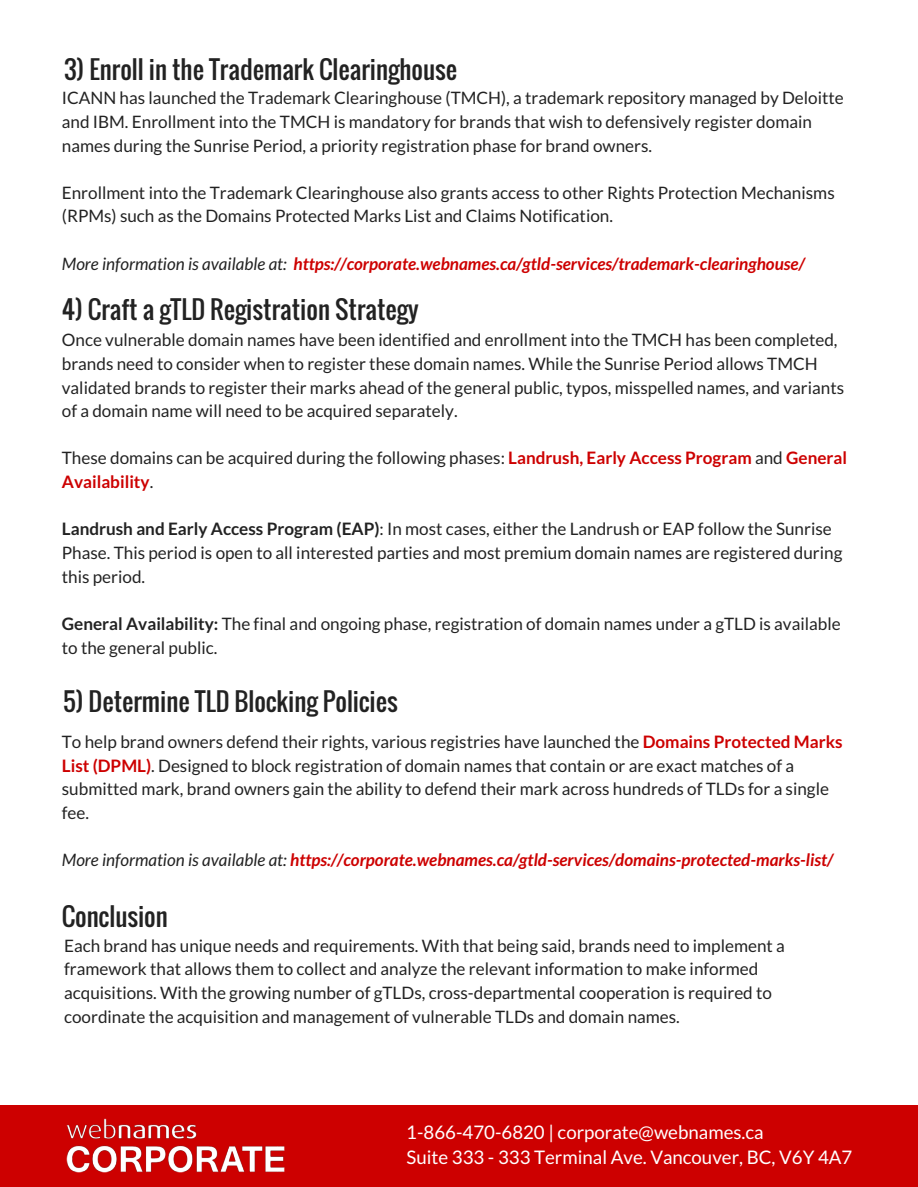
<style>
.page{position:relative;width:918px;height:1187px;background:#fff}
.page>*{position:absolute;margin:0;border:0;box-sizing:border-box;transform-origin:0 0}
.t1{font:24.9px "Oswald";color:#222}
.t2{font:18.75px/25.8px "Lato";color:#fff}
.t3{font:17.1px/23.7px "Lato";color:#222}
.t4{font:italic 700 17.1px "Lato";color:#cd0000}
.s1{font-weight:400;color:#222}
.s2{font-weight:700;color:#cd0000}
.s3{font-weight:700}
</style>
<div class="page">
<div style="left:0;top:1106px;width:918px;height:80px;background:#cd0000"></div>
<img style="left:66px;top:1118px;width:219px;height:55px">
<h1 class="t1" style="left:64px;top:50px;width:394px">3) Enroll in the Trademark Clearinghouse</h1>
<p class="t3" style="left:62px;top:86px;width:784px">ICANN has launched the Trademark Clearinghouse (TMCH), a trademark repository managed by Deloitte and IBM. Enrollment into the TMCH is mandatory for brands that wish to defensively register domain names during the Sunrise Period, a priority registration phase for brand owners.</p>
<p class="t3" style="left:62px;top:180px;width:774px">Enrollment into the Trademark Clearinghouse also grants access to other Rights Protection Mechanisms (RPMs) such as the Domains Protected Marks List and Claims Notification.</p>
<p class="t4" style="left:62px;top:253px;width:745px"><span class="s1">More information is available at:</span> https://corporate.webnames.ca/gtld-services/trademark-clearinghouse/</p>
<h1 class="t1" style="left:62px;top:291px;width:358px">4) Craft a gTLD Registration Strategy</h1>
<p class="t3" style="left:62px;top:328px;width:784px">Once vulnerable domain names have been identified and enrollment into the TMCH has been completed, brands need to consider when to register these domain names. While the Sunrise Period allows TMCH validated brands to register their marks ahead of the general public, typos, misspelled names, and variants of a domain name will need to be acquired separately.</p>
<p class="t3" style="left:62px;top:446px;width:787px">These domains can be acquired during the following phases: <span class="s2">Landrush, Early Access Program</span> and <span class="s2">General<br>Availability</span>.</p>
<p class="t3" style="left:62px;top:517px;width:782px"><span class="s3">Landrush and Early Access Program (EAP)</span>: In most cases, either the Landrush or EAP follow the Sunrise<br>Phase. This period is open to all interested parties and most premium domain names are registered during this period.</p>
<p class="t3" style="left:62px;top:611px;width:780px"><span class="s3">General Availability:</span> The final and ongoing phase, registration of domain names under a gTLD is available to the general public.</p>
<h1 class="t1" style="left:63px;top:682px;width:336px">5) Determine TLD Blocking Policies</h1>
<p class="t3" style="left:62px;top:729px;width:782px">To help brand owners defend their rights, various registries have launched the <span class="s2">Domains Protected Marks List (DPML)</span>. Designed to block registration of domain names that contain or are exact matches of a submitted mark, brand owners gain the ability to defend their mark across hundreds of TLDs for a single fee.</p>
<p class="t4" style="left:62px;top:849px;width:773px"><span class="s1">More information is available at:</span> https://corporate.webnames.ca/gtld-services/domains-protected-marks-list/</p>
<h1 class="t1" style="left:62px;top:897px;width:107px">Conclusion</h1>
<p class="t3" style="left:64px;top:933px;width:722px">Each brand has unique needs and requirements. With that being said, brands need to implement a framework that allows them to collect and analyze the relevant information to make informed acquisitions. With the growing number of gTLDs, cross-departmental cooperation is required to coordinate the acquisition and management of vulnerable TLDs and domain names.</p>
<p class="t2" style="left:406px;top:1118px;width:448px">1-866-470-6820 | corporate@webnames.ca<br>Suite 333 - 333 Terminal Ave. Vancouver, BC, V6Y 4A7</p>
</div>
